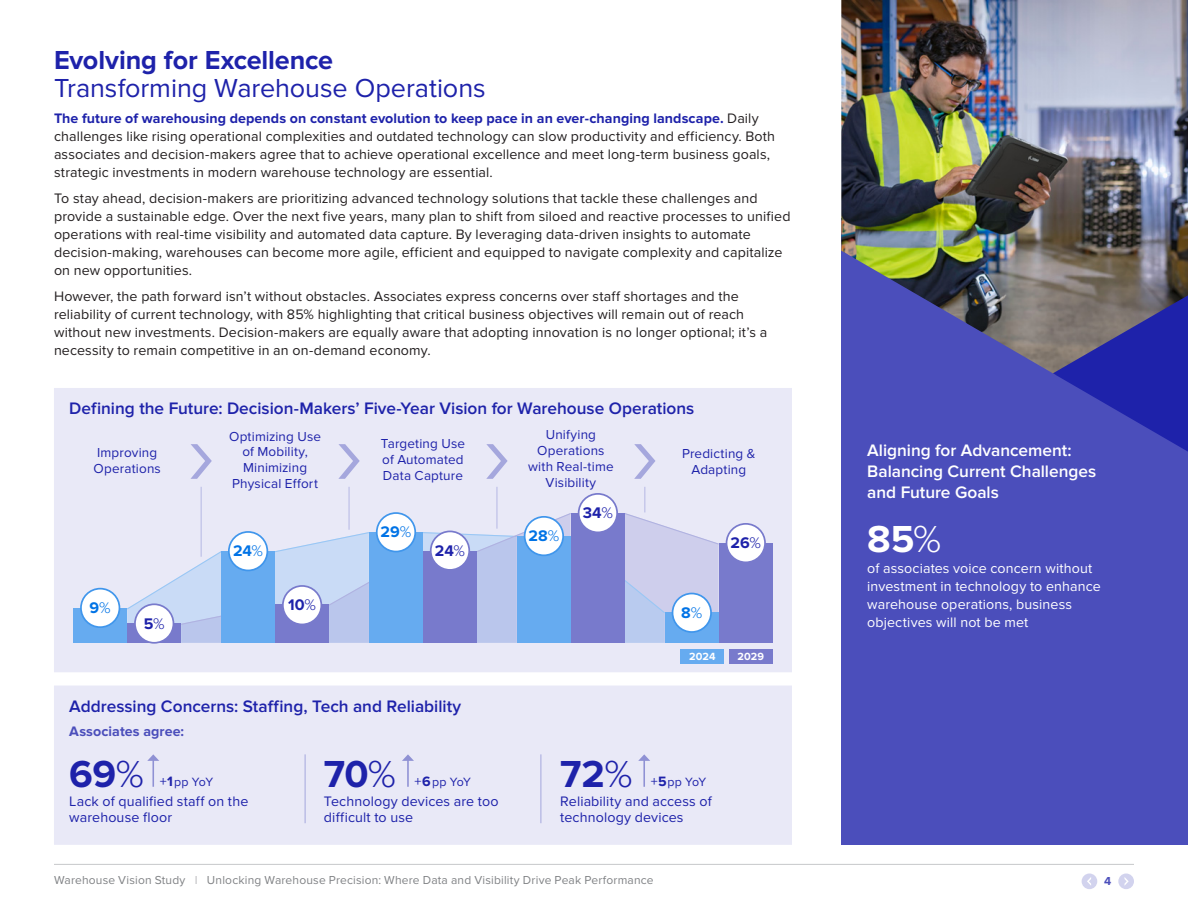
<style>
.page{position:relative;width:1188px;height:918px;background:#fff}
.page>*{position:absolute;margin:0;border:0;box-sizing:border-box;transform-origin:0 0}
.t1{font:700 39px "Proxima Nova";color:#1e22aa}
.t2{font:700 39px "Proxima Nova";color:#fff}
.t3{font:27px "Proxima Nova";letter-spacing:-.005em;color:#1e22aa}
.t4{font:700 27px "Proxima Nova";letter-spacing:-.005em;color:#1e22aa}
.t5{font:600 17.25px "Proxima Nova";color:#1e22aa}
.t6{font:600 17.25px/21px "Proxima Nova";color:#fff}
.t7{font:700 15.9px "Proxima Nova";letter-spacing:.005em;color:#1e22aa}
.t8{font:700 15.9px "Proxima Nova";color:#0073e6}
.t9{font:14.25px/18px "Proxima Nova";letter-spacing:.01em;color:#231f20}
.t10{font:14.25px/16.5px "Proxima Nova";letter-spacing:.01em;color:#1e22aa}
.t11{font:14.25px/18px "Proxima Nova";letter-spacing:.01em;color:#fff}
.t12{font:700 14.25px "Proxima Nova";letter-spacing:.005em;color:#4b4ebb}
.t13{font:13.5px/15.8px "Proxima Nova";letter-spacing:.01em;color:#1e22aa;text-align:center}
.t14{font:12.45px "Proxima Nova";letter-spacing:-.055em;color:#1e22aa}
.t15{font:12px "Proxima Nova";letter-spacing:.015em;color:#808285}
.t16{font:700 12px "Proxima Nova";color:#4b4ebb}
.t17{font:700 10.8px "Proxima Nova";letter-spacing:.015em;color:#fff}
.s1{font-weight:700;color:#1e22aa}
.s2{font-weight:300}
.s3{font-size:14.1px}
.s4{font-weight:700;font-size:14.1px}
.s5{color:#bcbdc0}
</style>
<div class="page">
<div style="left:841px;top:218px;width:347px;height:627px;background:#4b4ebb"></div>
<hr style="left:54px;top:864px;width:1080px;height:1px;background:#c7c8ca">
<div style="left:1118px;top:874px;width:16px;height:15px;background:#d2d3ee;border-radius:50%"></div>
<svg style="left:1124px;top:877px;width:5px;height:9px"></svg>
<div style="left:1082px;top:874px;width:15px;height:15px;background:#d2d3ee;border-radius:50%"></div>
<svg style="left:1087px;top:877px;width:4px;height:8px"></svg>
<img style="left:841px;top:0;width:347px;height:374px">
<svg style="left:1053px;top:295px;width:135px;height:157px"></svg>
<div style="left:54px;top:388px;width:738px;height:284px;background:#e9e9f7"></div>
<svg style="left:338px;top:444px;width:22px;height:35px"></svg>
<svg style="left:486px;top:444px;width:22px;height:35px"></svg>
<svg style="left:634px;top:444px;width:22px;height:35px"></svg>
<svg style="left:190px;top:444px;width:22px;height:35px"></svg>
<div style="left:719px;top:544px;width:54px;height:99px;background:#787acc"></div>
<div style="left:73px;top:608px;width:54px;height:35px;background:#66abf0"></div>
<div style="left:81px;top:589px;width:38px;height:38px;background:#fff;border-radius:50%"></div>
<div style="left:80px;top:588px;width:40px;height:40px;border:2px solid #4096ec;border-radius:50%"></div>
<div style="left:134px;top:603px;width:40px;height:41px;border:2px solid #787acc;border-radius:50%"></div>
<div style="left:727px;top:524px;width:38px;height:38px;background:#fff;border-radius:50%"></div>
<div style="left:726px;top:523px;width:40px;height:40px;border:2px solid #787acc;border-radius:50%"></div>
<svg style="left:127px;top:487px;width:593px;height:156px"></svg>
<div style="left:54px;top:686px;width:738px;height:159px;background:#e9e9f7"></div>
<hr style="left:152px;top:760px;width:2px;height:27px;background:#8f91d4">
<svg style="left:147px;top:754px;width:12px;height:7px"></svg>
<hr style="left:304px;top:754px;width:2px;height:69px;background:#bbbde6">
<hr style="left:407px;top:760px;width:2px;height:27px;background:#8f91d4">
<svg style="left:402px;top:754px;width:12px;height:7px"></svg>
<hr style="left:540px;top:754px;width:2px;height:69px;background:#bbbde6">
<hr style="left:643px;top:760px;width:2px;height:27px;background:#8f91d4">
<svg style="left:638px;top:754px;width:12px;height:7px"></svg>
<div style="left:729px;top:650px;width:44px;height:14px;background:#787acc"></div>
<div style="left:680px;top:650px;width:44px;height:14px;background:#66abf0"></div>
<h2 class="t4" style="left:54px;top:44px;width:281px">Evolving for Excellence</h2>
<h2 class="t3" style="left:54px;top:73px;width:433px">Transforming Warehouse Operations</h2>
<p class="t9" style="left:54px;top:110px;width:723px"><span class="s1">The future of warehousing depends on constant evolution to keep pace in an ever-changing landscape.</span> Daily challenges like rising operational complexities and outdated technology can slow productivity and efficiency. Both associates and decision-makers agree that to achieve operational excellence and meet long-term business goals, strategic investments in modern warehouse technology are essential.</p>
<p class="t9" style="left:54px;top:190px;width:738px">To stay ahead, decision-makers are prioritizing advanced technology solutions that tackle these challenges and provide a sustainable edge. Over the next five years, many plan to shift from siloed and reactive processes to unified operations with real-time visibility and automated data capture. By leveraging data-driven insights to automate decision-making, warehouses can become more agile, efficient and equipped to navigate complexity and capitalize on new opportunities.</p>
<p class="t9" style="left:54px;top:288px;width:715px">However, the path forward isn’t without obstacles. Associates express concerns over staff shortages and the reliability of current technology, with 85% highlighting that critical business objectives will remain out of reach without new investments. Decision-makers are equally aware that adopting innovation is no longer optional; it’s a necessity to remain competitive in an on-demand economy.</p>
<p class="t5" style="left:69px;top:398px;width:627px">Defining the Future: Decision-Makers’ Five-Year Vision for Warehouse Operations</p>
<p class="t13" style="left:94px;top:445px;width:69px;text-align:left">Improving<br>Operations</p>
<p class="t13" style="left:229px;top:429px;width:93px">Optimizing Use of Mobility,<br>Minimizing<br>Physical Effort</p>
<p class="t13" style="left:381px;top:436px;width:86px;text-align:justify">Targeting Use of Automated Data Capture</p>
<p class="t13" style="left:528px;top:428px;width:87px">Unifying<br>Operations with Real-time<br>Visibility</p>
<p class="t13" style="left:682px;top:446px;width:75px">Predicting &amp;<br>Adapting</p>
<p class="t8" style="left:90px;top:598px;width:23px">9<span class="s2">%</span></p>
<p class="t7" style="left:144px;top:614px;width:22px">5<span class="s2">%</span></p>
<p class="t8" style="left:233px;top:542px;width:31px">24<span class="s2">%</span></p>
<p class="t7" style="left:288px;top:596px;width:30px">10<span class="s2">%</span></p>
<p class="t8" style="left:381px;top:523px;width:32px">29<span class="s2">%</span></p>
<p class="t8" style="left:529px;top:527px;width:32px">28<span class="s2">%</span></p>
<p class="t7" style="left:435px;top:541px;width:31px">24<span class="s2">%</span></p>
<p class="t7" style="left:583px;top:504px;width:32px">34<span class="s2">%</span></p>
<p class="t5" style="left:69px;top:696px;width:394px">Addressing Concerns: Staffing, Tech and Reliability</p>
<p class="t12" style="left:69px;top:723px;width:116px">Associates agree:</p>
<h1 class="t1" style="left:69px;top:751px;width:76px">69<span class="s2">%</span></h1>
<p class="t14" style="left:160px;top:775px;width:55px"><span class="s3">+</span><span class="s4">1</span>pp YoY</p>
<h1 class="t1" style="left:324px;top:751px;width:74px">70<span class="s2">%</span></h1>
<p class="t14" style="left:415px;top:775px;width:58px"><span class="s3">+</span><span class="s4">6</span>pp YoY</p>
<h1 class="t1" style="left:560px;top:751px;width:74px">72<span class="s2">%</span></h1>
<p class="t8" style="left:681px;top:603px;width:23px">8<span class="s2">%</span></p>
<p class="t7" style="left:731px;top:534px;width:32px">26<span class="s2">%</span></p>
<p class="t17" style="left:689px;top:650px;width:28px">2024</p>
<p class="t17" style="left:738px;top:650px;width:28px">2029</p>
<p class="t14" style="left:651px;top:775px;width:57px"><span class="s3">+</span><span class="s4">5</span>pp YoY</p>
<p class="t10" style="left:69px;top:793px;width:181px">Lack of qualified staff on the warehouse floor</p>
<p class="t10" style="left:324px;top:793px;width:176px">Technology devices are too difficult to use</p>
<p class="t10" style="left:560px;top:793px;width:153px">Reliability and access of technology devices</p>
<p class="t6" style="left:867px;top:441px;width:231px">Aligning for Advancement:<br>Balancing Current Challenges and Future Goals</p>
<h1 class="t2" style="left:867px;top:517px;width:76px">85<span class="s2">%</span></h1>
<p class="t11" style="left:867px;top:559px;width:235px">of associates voice concern without investment in technology to enhance warehouse operations, business objectives will not be met</p>
<p class="t15" style="left:54px;top:873px;width:601px">Warehouse Vision Study <span class="s5">I</span> Unlocking Warehouse Precision: Where Data and Visibility Drive Peak Performance</p>
<p class="t16" style="left:1104px;top:874px;width:9px">4</p>
</div>
